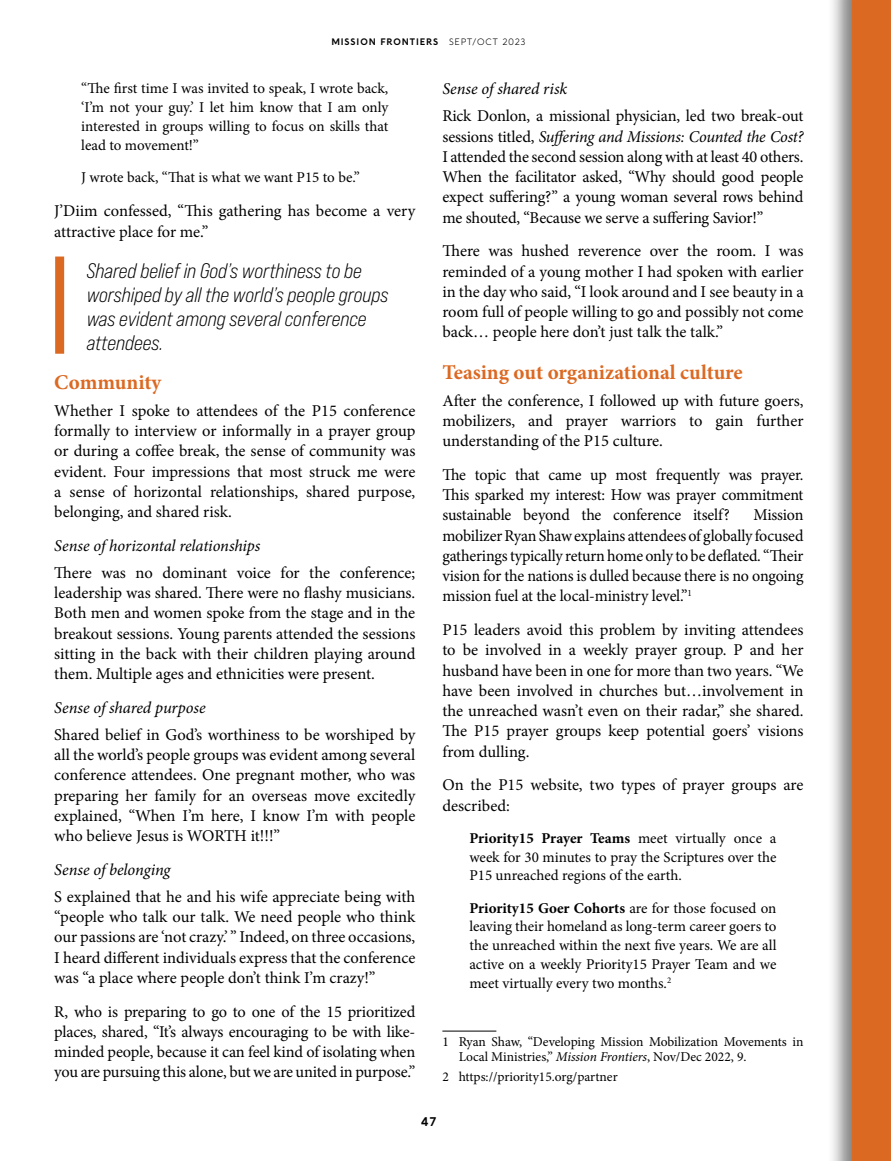
<style>
.page{position:relative;width:891px;height:1161px;background:#fff}
.page>*{position:absolute;margin:0;border:0;box-sizing:border-box;transform-origin:0 0}
.t1{font:21px/24px "Bebas Neue Pro Sm E Bk It";color:#000}
.t2{font:700 21px "Minion Pro";color:#dc6922}
.t3{font:16.5px/20.2px "Minion Pro";letter-spacing:-.005em;color:#000;text-align:justify}
.t4{font:italic 16.5px "Minion Pro";letter-spacing:-.005em;color:#000}
.t5{font:15px/18.8px "Minion Pro";color:#000;text-align:justify}
.t6{font:13.5px/15px "Minion Pro";color:#000}
.t7{font:700 12px "Aquawax Pro";color:#000}
.t8{font:700 9px "Aquawax Pro";letter-spacing:.1em;color:#000}
.s1{font-weight:300}
.s2{font-style:italic}
.s3{font-weight:700}
</style>
<div class="page">
<div style="left:55px;top:257px;width:9px;height:97px;background:#dc6922"></div>
<hr style="left:442px;top:1031px;width:54px;height:1px;background:#000">
<div style="left:826px;top:0;width:65px;height:1161px;background:#000;opacity:.5"></div>
<div style="left:852px;top:0;width:39px;height:1161px;background:#dc6922"></div>
<p class="t8" style="left:331px;top:35px;width:196px">MISSION FRONTIERS <span class="s1">SEPT/OCT 2023</span></p>
<p class="t5" style="left:81px;top:79px;width:309px">“The first time I was invited to speak, I wrote back, ‘I’m not your guy.’ I let him know that I am only interested in groups willing to focus on skills that lead to movement!”</p>
<p class="t5" style="left:81px;top:168px;width:280px">J wrote back, “That is what we want P15 to be.”</p>
<p class="t3" style="left:54px;top:200px;width:363px;line-height:21px">J’Diim confessed, “This gathering has become a very attractive place for me.”</p>
<p class="t1" style="left:87px;top:258px;width:303px">Shared belief in God’s worthiness to be worshiped by all the world’s people groups was evident among several conference attendees.</p>
<p class="t2" style="left:54px;top:367px;width:109px">Community</p>
<p class="t3" style="left:54px;top:401px;width:363px">Whether I spoke to attendees of the P15 conference formally to interview or informally in a prayer group or during a coffee break, the sense of community was evident. Four impressions that most struck me were a sense of horizontal relationships, shared purpose, belonging, and shared risk.</p>
<p class="t4" style="left:54px;top:534px;width:208px">Sense of horizontal relationships</p>
<p class="t3" style="left:54px;top:563px;width:363px">There was no dominant voice for the conference; leadership was shared. There were no flashy musicians.<br>Both men and women spoke from the stage and in the breakout sessions. Young parents attended the sessions sitting in the back with their children playing around them. Multiple ages and ethnicities were present.</p>
<p class="t4" style="left:54px;top:696px;width:153px">Sense of shared purpose</p>
<p class="t3" style="left:54px;top:725px;width:363px">Shared belief in God’s worthiness to be worshiped by all the world’s people groups was evident among several conference attendees. One pregnant mother, who was preparing her family for an overseas move excitedly explained, “When I’m here, I know I’m with people who believe Jesus is WORTH it!!!”</p>
<p class="t4" style="left:54px;top:858px;width:118px">Sense of belonging</p>
<p class="t3" style="left:54px;top:886px;width:363px">S explained that he and his wife appreciate being with “people who talk our talk. We need people who think our passions are ‘not crazy.’ ” Indeed, on three occasions, I heard different individuals express that the conference was “a place where people don’t think I’m crazy!”</p>
<p class="t3" style="left:54px;top:1001px;width:363px">R, who is preparing to go to one of the 15 prioritized places, shared, “It’s always encouraging to be with like&shy;minded people, because it can feel kind of isolating when you are pursuing this alone, but we are united in purpose.”</p>
<p class="t4" style="left:442px;top:78px;width:126px">Sense of shared risk</p>
<p class="t3" style="left:442px;top:106px;width:363px">Rick Donlon, a missional physician, led two break-out sessions titled, <span class="s2">Suffering and Missions: Counted the Cost?<br></span>I attended the second session along with at least 40 others.<br>When the facilitator asked, “Why should good people expect suffering?” a young woman several rows behind me shouted, “Because we serve a suffering Savior!”</p>
<p class="t3" style="left:442px;top:241px;width:363px">There was hushed reverence over the room. I was reminded of a young mother I had spoken with earlier in the day who said, “I look around and I see beauty in a room full of people willing to go and possibly not come back… people here don’t just talk the talk.”</p>
<p class="t2" style="left:442px;top:357px;width:302px">Teasing out organizational culture</p>
<p class="t3" style="left:442px;top:390px;width:363px">After the conference, I followed up with future goers, mobilizers, and prayer warriors to gain further understanding of the P15 culture.</p>
<p class="t3" style="left:442px;top:465px;width:363px">The topic that came up most frequently was prayer.<br>This sparked my interest: How was prayer commitment sustainable beyond the conference itself?</p>
<p class="t3" style="left:442px;top:505px;width:363px;text-indent:311px">Mission mobilizer Ryan Shaw explains attendees of globally focused gatherings typically return home only to be deflated. “Their vision for the nations is dulled because there is no ongoing mission fuel at the local-ministry level.”<sup>1</sup></p>
<p class="t3" style="left:442px;top:620px;width:363px">P15 leaders avoid this problem by inviting attendees to be involved in a weekly prayer group. P and her husband have been in one for more than two years. “We have been involved in churches but…involvement in the unreached wasn’t even on their radar,” she shared.<br>The P15 prayer groups keep potential goers’ visions from dulling.</p>
<p class="t3" style="left:442px;top:775px;width:363px">On the P15 website, two types of prayer groups are described:</p>
<p class="t5" style="left:469px;top:829px;width:309px"><span class="s3">Priority15 Prayer Teams</span> meet virtually once a week for 30 minutes to pray the Scriptures over the P15 unreached regions of the earth.</p>
<p class="t5" style="left:469px;top:899px;width:309px"><span class="s3">Priority15 Goer Cohorts</span> are for those focused on leaving their homeland as long-term career goers to the unreached within the next five years. We are all active on a weekly Priority15 Prayer Team and we meet virtually every two months.<sup>2</sup></p>
<p class="t6" style="left:459px;top:1034px;width:346px;text-indent:-16px">1 Ryan Shaw, “Developing Mission Mobilization Movements in<br>Local Ministries,” <span class="s2">Mission Frontiers</span>, Nov/Dec 2022, 9.</p>
<p class="t6" style="left:442px;top:1070px;width:177px">2 https://priority15.org/partner</p>
<p class="t7" style="left:421px;top:1113px;width:17px">47</p>
</div>
